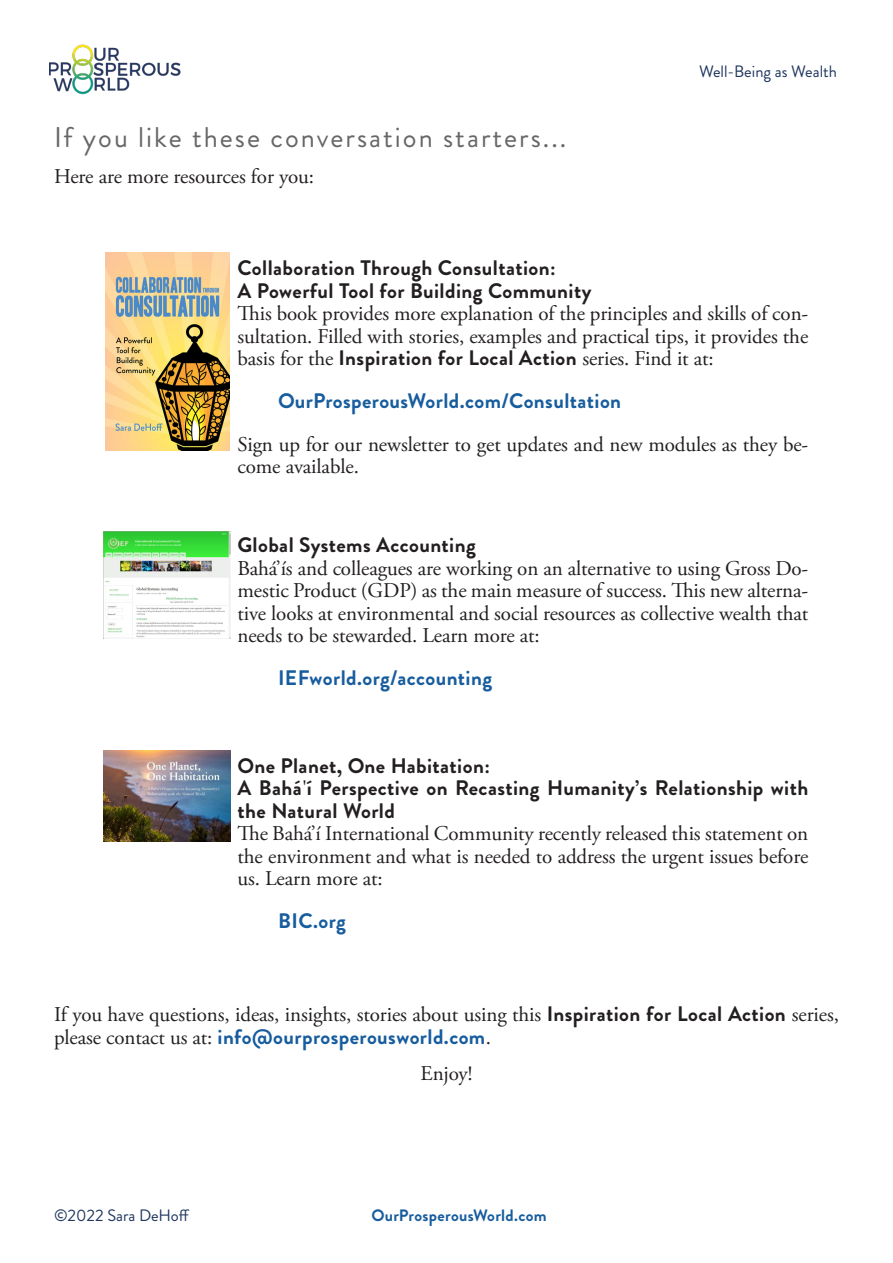
<style>
.page{position:relative;width:893px;height:1263px;background:#fff}
.page>*{position:absolute;margin:0;border:0;box-sizing:border-box;transform-origin:0 0}
.Heading_1_span_colum{font:28.5px "Brandon Grotesque";letter-spacing:.07em;color:#67676a}
.Icon___Text{font:21px/22.5px "Adobe Garamond Pro";letter-spacing:-.005em;color:#231f20}
.Body_text_-_large{font:21px/22.5px "Adobe Garamond Pro";letter-spacing:-.005em;color:#231f20}
.Body_Large_Indented{font:700 21px "Brandon Grotesque";letter-spacing:.02em;color:#175d9e}
.t1{font:16.5px "Brandon Grotesque";color:#203760}
.t2{font:700 16.5px "Brandon Grotesque";letter-spacing:.02em;color:#175d9e}
.s1{font-family:"Brandon Grotesque";font-weight:700}
.s2{font-family:"Brandon Grotesque";font-weight:700;color:#175d9e}
</style>
<div class="page">
<img style="left:49px;top:44px;width:132px;height:51px">
<img style="left:105px;top:253px;width:124px;height:197px">
<img style="left:103px;top:531px;width:128px;height:107px">
<img style="left:103px;top:750px;width:128px;height:91px">
<p class="Heading_1_span_colum" style="left:54px;top:118px;width:514px">If you like these conversation starters...</p>
<p class="Body_text_-_large" style="left:54px;top:166px;width:262px">Here are more resources for you:</p>
<p class="t1" style="left:699px;top:60px;width:140px">Well-Being as Wealth</p>
<p class="Icon___Text" style="left:237px;top:258px;width:572px"><span class="s1">Collaboration Through Consultation:<br>A Powerful Tool for Building Community<br></span>This book provides more explanation of the principles and skills of con&shy;sultation. Filled with stories, examples and practical tips, it provides the basis for the <span class="s1">Inspiration for Local Action</span> series. Find it at:</p>
<p class="Body_Large_Indented" style="left:278px;top:386px;width:345px">OurProsperousWorld.com/Consultation</p>
<p class="Icon___Text" style="left:237px;top:434px;width:572px">Sign up for our newsletter to get updates and new modules as they be&shy;come available.</p>
<p class="Icon___Text" style="left:237px;top:535px;width:572px"><span class="s1">Global Systems Accounting<br></span>Bahá’ís and colleagues are working on an alternative to using Gross Do&shy;mestic Product (GDP) as the main measure of success. This new alterna&shy;tive looks at environmental and social resources as collective wealth that needs to be stewarded. Learn more at:</p>
<p class="Body_Large_Indented" style="left:278px;top:663px;width:216px">IEFworld.org/accounting</p>
<p class="Icon___Text" style="left:237px;top:755px;width:572px"><span class="s1">One Planet, One Habitation:<br>A Bahá</span>'<span class="s1">í Perspective on Recasting Humanity’s Relationship with the Natural World<br></span>The Bahá’í International Community recently released this statement on the environment and what is needed to address the urgent issues before us. Learn more at:</p>
<p class="Body_Large_Indented" style="left:278px;top:906px;width:69px">BIC.org</p>
<p class="Body_text_-_large" style="left:54px;top:1004px;width:786px">If you have questions, ideas, insights, stories about using this <span class="s1">Inspiration for Local Action</span> series, please contact us at: <span class="s2">info@ourprosperousworld.com</span>.</p>
<p class="Body_text_-_large" style="left:421px;top:1062px;width:53px">Enjoy!</p>
<p class="t1" style="left:54px;top:1203px;width:137px">©2022 Sara DeHoff</p>
<p class="t2" style="left:371px;top:1203px;width:177px">OurProsperousWorld.com</p>
</div>
